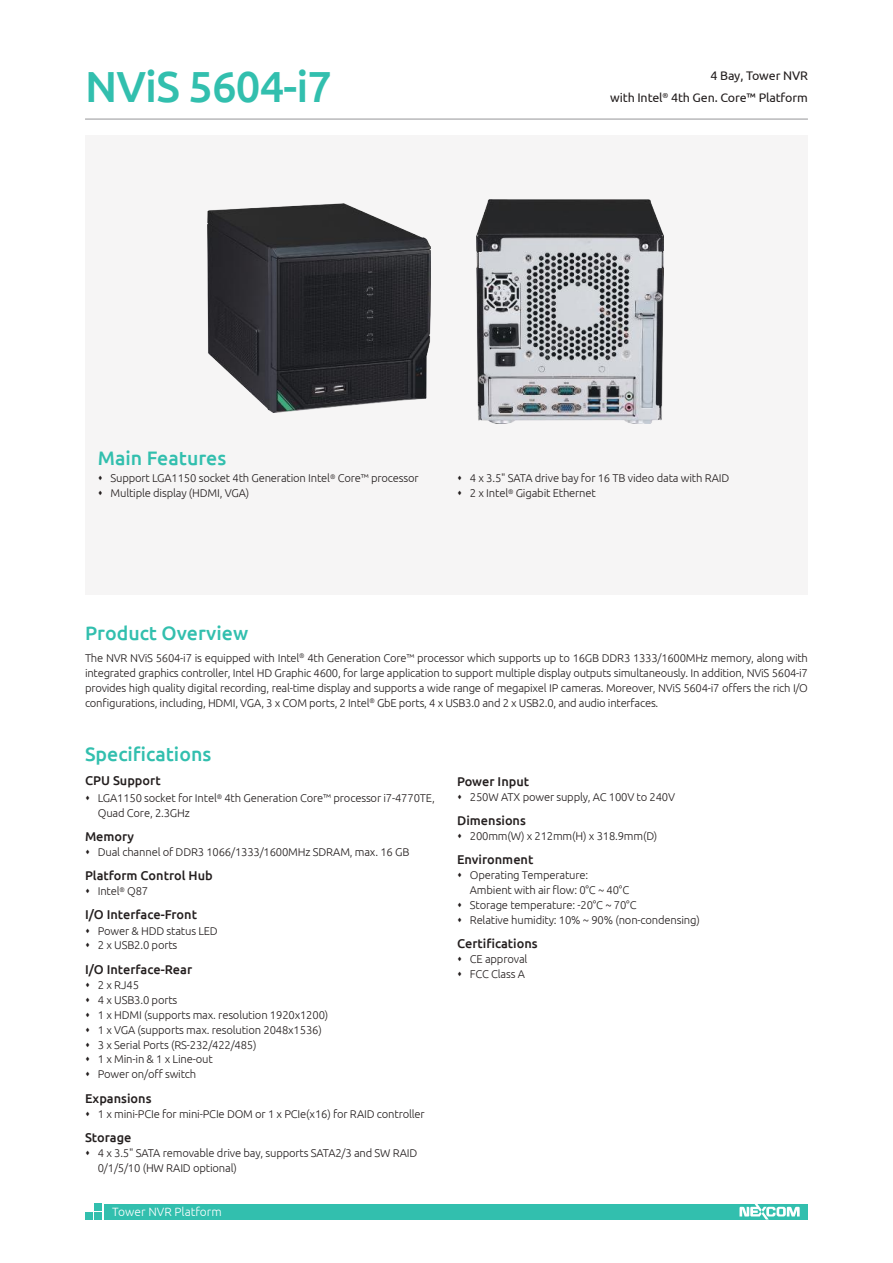
<style>
.page{position:relative;width:893px;height:1263px;background:#fff}
.page>*{position:absolute;margin:0;border:0;box-sizing:border-box;transform-origin:0 0}
.t1{font:500 43.5px "Ubuntu";letter-spacing:-.02em;color:#32bfae}
.t2{font:500 19.5px "Ubuntu";color:#32bfae}
.t3{font:500 12.75px "Ubuntu";color:#241f1f}
.t4{font:12.45px/22.5px "Ubuntu";letter-spacing:-.01em;color:#241f1f;text-align:right}
.t5{font:300 12px "Ubuntu";color:#fff}
.t6{font:300 11.25px/15px "Ubuntu";letter-spacing:-.015em;color:#241f1f}
</style>
<div class="page">
<div style="left:85px;top:136px;width:723px;height:459px;background:#f6f5f5"></div>
<div style="left:104px;top:1204px;width:704px;height:15px;background:#32bfae"></div>
<div style="left:94px;top:1203px;width:7px;height:7px;background:#32bfae"></div>
<div style="left:94px;top:1213px;width:7px;height:7px;background:#32bfae"></div>
<div style="left:85px;top:1213px;width:7px;height:7px;background:#32bfae"></div>
<svg style="left:739px;top:1204px;width:61px;height:15px"></svg>
<hr style="left:85px;top:119px;width:723px;height:1px;background:#969698">
<img style="left:208px;top:203px;width:222px;height:209px">
<img style="left:477px;top:200px;width:186px;height:223px">
<h1 class="t1" style="left:85px;top:59px;width:249px">NViS 5604-i7</h1>
<p class="t4" style="left:610px;top:63px;width:199px">4 Bay, Tower NVR<br>with Intel<sup>®</sup> 4th Gen. Core™ Platform</p>
<h2 class="t2" style="left:98px;top:446px;width:130px">Main Features</h2>
<p class="t6" style="left:111px;top:471px;width:310px">Support LGA1150 socket 4th Generation Intel<sup>®</sup> Core™ processor<br>Multiple display (HDMI, VGA)</p>
<p class="t6" style="left:470px;top:471px;width:261px">4 x 3.5" SATA drive bay for 16 TB video data with RAID<br>2 x Intel<sup>®</sup> Gigabit Ethernet</p>
<h2 class="t2" style="left:85px;top:621px;width:165px">Product Overview</h2>
<p class="t6" style="left:85px;top:650px;width:724px;text-align:justify">The NVR NViS 5604-i7 is equipped with Intel<sup>®</sup> 4th Generation Core™ processor which supports up to 16GB DDR3 1333/1600MHz memory, along with integrated graphics controller, Intel HD Graphic 4600, for large application to support multiple display outputs simultaneously. In addition, NViS 5604-i7 provides high quality digital recording, real-time display and supports a wide range of megapixel IP cameras. Moreover, NViS 5604-i7 offers the rich I/O configurations, including, HDMI, VGA, 3 x COM ports, 2 Intel<sup>®</sup> GbE ports, 4 x USB3.0 and 2 x USB2.0, and audio interfaces.</p>
<h2 class="t2" style="left:85px;top:742px;width:128px">Specifications</h2>
<p class="t3" style="left:85px;top:773px;width:77px">CPU Support</p>
<p class="t6" style="left:98px;top:791px;width:338px">LGA1150 socket for Intel<sup>®</sup> 4th Generation Core™ processor i7-4770TE,<br>Quad Core, 2.3GHz</p>
<p class="t3" style="left:85px;top:829px;width:51px">Memory</p>
<p class="t6" style="left:98px;top:845px;width:313px">Dual channel of DDR3 1066/1333/1600MHz SDRAM, max. 16 GB</p>
<p class="t3" style="left:85px;top:868px;width:129px">Platform Control Hub</p>
<p class="t6" style="left:98px;top:884px;width:52px">Intel<sup>®</sup> Q87</p>
<p class="t3" style="left:85px;top:907px;width:113px">I/O Interface-Front</p>
<p class="t6" style="left:98px;top:923px;width:122px">Power &amp; HDD status LED<br>2 x USB2.0 ports</p>
<p class="t3" style="left:85px;top:961px;width:109px">I/O Interface-Rear</p>
<p class="t6" style="left:98px;top:977px;width:232px">2 x RJ45<br>4 x USB3.0 ports<br>1 x HDMI (supports max. resolution 1920x1200)<br>1 x VGA (supports max. resolution 2048x1536)<br>3 x Serial Ports (RS-232/422/485)<br>1 x Min-in &amp; 1 x Line-out<br>Power on/off switch</p>
<p class="t3" style="left:85px;top:1090px;width:68px">Expansions</p>
<p class="t6" style="left:98px;top:1106px;width:328px">1 x mini-PCIe for mini-PCIe DOM or 1 x PCIe(x16) for RAID controller</p>
<p class="t3" style="left:85px;top:1129px;width:48px">Storage</p>
<p class="t6" style="left:98px;top:1145px;width:321px">4 x 3.5" SATA removable drive bay, supports SATA2/3 and SW RAID<br>0/1/5/10 (HW RAID optional)</p>
<p class="t5" style="left:112px;top:1204px;width:111px">Tower NVR Platform</p>
<p class="t3" style="left:457px;top:773px;width:74px">Power Input</p>
<p class="t6" style="left:470px;top:789px;width:207px">250W ATX power supply, AC 100V to 240V</p>
<p class="t3" style="left:457px;top:812px;width:70px">Dimensions</p>
<p class="t6" style="left:470px;top:828px;width:189px">200mm(W) x 212mm(H) x 318.9mm(D)</p>
<p class="t3" style="left:457px;top:851px;width:78px">Environment</p>
<p class="t6" style="left:470px;top:867px;width:232px">Operating Temperature:<br>Ambient with air flow: 0°C ~ 40°C<br>Storage temperature: -20°C ~ 70°C<br>Relative humidity: 10% ~ 90% (non-condensing)</p>
<p class="t3" style="left:457px;top:935px;width:82px">Certifications</p>
<p class="t6" style="left:470px;top:951px;width:59px">CE approval<br>FCC Class A</p>
</div>
